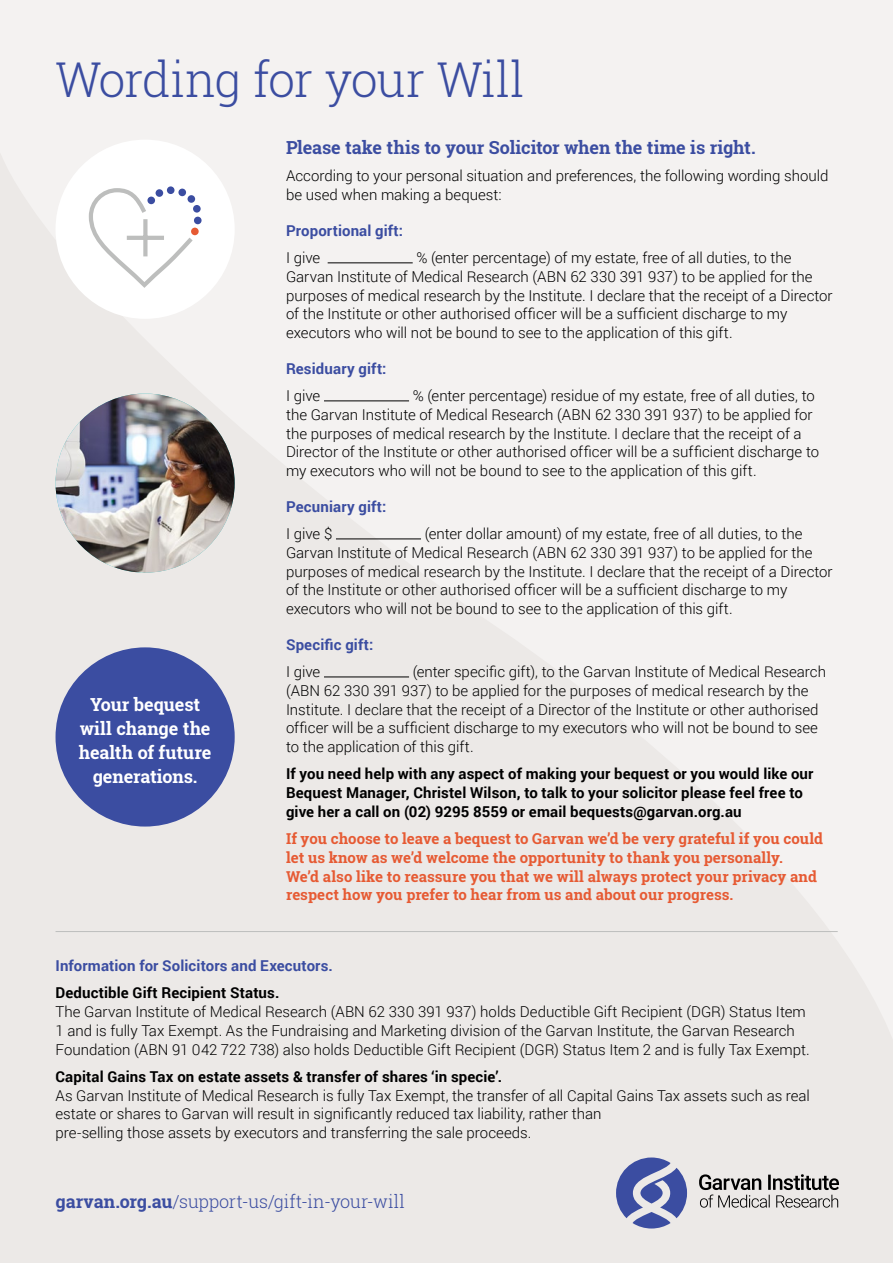
<style>
.page{position:relative;width:893px;height:1263px;background:#ece9e7}
.page>*{position:absolute;margin:0;border:0;box-sizing:border-box;transform-origin:0 0}
.t1{font:300 48px "Roboto Slab";letter-spacing:-.025em;color:#3b4da1}
.t2{font:700 18px/24px "Roboto Slab";letter-spacing:-.005em;color:#fff;text-align:center}
.t3{font:700 18px "Roboto Slab";letter-spacing:-.005em;color:#3b4da1}
.t4{font:300 18px "Roboto Slab";color:#3b4da1}
.t5{font:300 15px/18.8px "Roboto";color:#000}
.t6{font:700 15px/18.8px "Roboto";letter-spacing:.01em;color:#000}
.t7{font:700 15px/18.8px "Roboto Slab";color:#e65a33}
.t8{font:700 15px "Roboto";letter-spacing:.01em;color:#3b4da1}
.s1{font-weight:700}
</style>
<div class="page">
<hr style="left:328px;top:263px;width:85px;height:1px;background:#000">
<hr style="left:324px;top:401px;width:85px;height:1px;background:#000">
<hr style="left:336px;top:539px;width:85px;height:1px;background:#000">
<hr style="left:324px;top:677px;width:85px;height:1px;background:#000">
<div style="left:56px;top:647px;width:179px;height:179px;background:#3b4da1;border-radius:50%"></div>
<img style="left:56px;top:393px;width:179px;height:180px;border-radius:90px">
<hr style="left:56px;top:931px;width:782px;height:1px;background:#bdbebd">
<svg style="left:699px;top:1174px;width:140px;height:34px"></svg>
<svg style="left:616px;top:1157px;width:71px;height:71px"></svg>
<div style="left:56px;top:140px;width:179px;height:179px;background:#fff;border-radius:50%"></div>
<svg style="left:88px;top:187px;width:108px;height:101px"></svg>
<div style="left:191px;top:228px;width:8px;height:7px;background:#e65a33;border-radius:50%"></div>
<div style="left:194px;top:217px;width:8px;height:7px;background:#3b4da1;border-radius:50%"></div>
<div style="left:193px;top:205px;width:8px;height:8px;background:#3b4da1;border-radius:50%"></div>
<div style="left:188px;top:195px;width:7px;height:8px;background:#3b4da1;border-radius:50%"></div>
<div style="left:178px;top:189px;width:8px;height:7px;background:#3b4da1;border-radius:50%"></div>
<div style="left:167px;top:186px;width:8px;height:8px;background:#3b4da1;border-radius:50%"></div>
<div style="left:156px;top:189px;width:7px;height:8px;background:#3b4da1;border-radius:50%"></div>
<div style="left:147px;top:197px;width:8px;height:7px;background:#3b4da1;border-radius:50%"></div>
<div style="left:143px;top:221px;width:5px;height:33px;background:#bdbebd"></div>
<hr style="left:129px;top:236px;width:33px;height:4px;background:#bdbebd">
<h1 class="t1" style="left:56px;top:46px;width:470px">Wording for your Will</h1>
<p class="t2" style="left:79px;top:692px;width:134px">Your bequest will change the health of future generations.</p>
<p class="t3" style="left:286px;top:135px;width:471px">Please take this to your Solicitor when the time is right.</p>
<p class="t5" style="left:286px;top:166px;width:544px">According to your personal situation and preferences, the following wording should be used when making a bequest:</p>
<p class="t8" style="left:286px;top:220px;width:119px">Proportional gift:</p>
<p class="t5" style="left:286px;top:248px;width:36px">I give</p>
<p class="t5" style="left:286px;top:248px;width:548px;text-indent:130px">% (enter percentage) of my estate, free of all duties, to the Garvan Institute of Medical Research (ABN 62 330 391 937) to be applied for the purposes of medical research by the Institute. I declare that the receipt of a Director of the Institute or other authorised officer will be a sufficient discharge to my executors who will not be bound to see to the application of this gift.</p>
<p class="t8" style="left:286px;top:358px;width:102px">Residuary gift:</p>
<p class="t5" style="left:286px;top:386px;width:36px">I give</p>
<p class="t5" style="left:286px;top:386px;width:534px;text-indent:127px">% (enter percentage) residue of my estate, free of all duties, to the Garvan Institute of Medical Research (ABN 62 330 391 937) to be applied for the purposes of medical research by the Institute. I declare that the receipt of a Director of the Institute or other authorised officer will be a sufficient discharge to my executors who will not be bound to see to the application of this gift.</p>
<p class="t8" style="left:286px;top:496px;width:102px">Pecuniary gift:</p>
<p class="t5" style="left:286px;top:524px;width:48px">I give $</p>
<p class="t5" style="left:286px;top:524px;width:548px;text-indent:139px">(enter dollar amount) of my estate, free of all duties, to the Garvan Institute of Medical Research (ABN 62 330 391 937) to be applied for the purposes of medical research by the Institute. I declare that the receipt of a Director of the Institute or other authorised officer will be a sufficient discharge to my executors who will not be bound to see to the application of this gift.</p>
<p class="t8" style="left:286px;top:634px;width:89px">Specific gift:</p>
<p class="t5" style="left:286px;top:662px;width:36px">I give</p>
<p class="t5" style="left:286px;top:662px;width:541px;text-indent:127px">(enter specific gift), to the Garvan Institute of Medical Research (ABN 62 330 391 937) to be applied for the purposes of medical research by the Institute. I declare that the receipt of a Director of the Institute or other authorised officer will be a sufficient discharge to my executors who will not be bound to see to the application of this gift.</p>
<p class="t6" style="left:286px;top:764px;width:529px">If you need help with any aspect of making your bequest or you would like our<br>Bequest Manager, Christel Wilson, to talk to your solicitor please feel free to give her a call on (02) 9295 8559 or email bequests@garvan.org.au</p>
<p class="t7" style="left:286px;top:829px;width:538px">If you choose to leave a bequest to Garvan we’d be very grateful if you could let us know as we’d welcome the opportunity to thank you personally.<br>We’d also like to reassure you that we will always protect your privacy and respect how you prefer to hear from us and about our progress.</p>
<p class="t8" style="left:56px;top:955px;width:279px">Information for Solicitors and Executors.</p>
<p class="t6" style="left:56px;top:983px;width:225px">Deductible Gift Recipient Status.</p>
<p class="t5" style="left:56px;top:1002px;width:756px">The Garvan Institute of Medical Research (ABN 62 330 391 937) holds Deductible Gift Recipient (DGR) Status Item<br>1 and is fully Tax Exempt. As the Fundraising and Marketing division of the Garvan Institute, the Garvan Research<br>Foundation (ABN 91 042 722 738) also holds Deductible Gift Recipient (DGR) Status Item 2 and is fully Tax Exempt.</p>
<p class="t6" style="left:56px;top:1067px;width:448px">Capital Gains Tax on estate assets &amp; transfer of shares ‘in specie’.</p>
<p class="t5" style="left:56px;top:1085px;width:756px">As Garvan Institute of Medical Research is fully Tax Exempt, the transfer of all Capital Gains Tax assets such as real estate or shares to Garvan will result in significantly reduced tax liability, rather than<br>pre-selling those assets by executors and transferring the sale proceeds.</p>
<p class="t4" style="left:56px;top:1189px;width:351px"><span class="s1">garvan.org.au</span>/support-us/gift-in-your-will</p>
</div>
